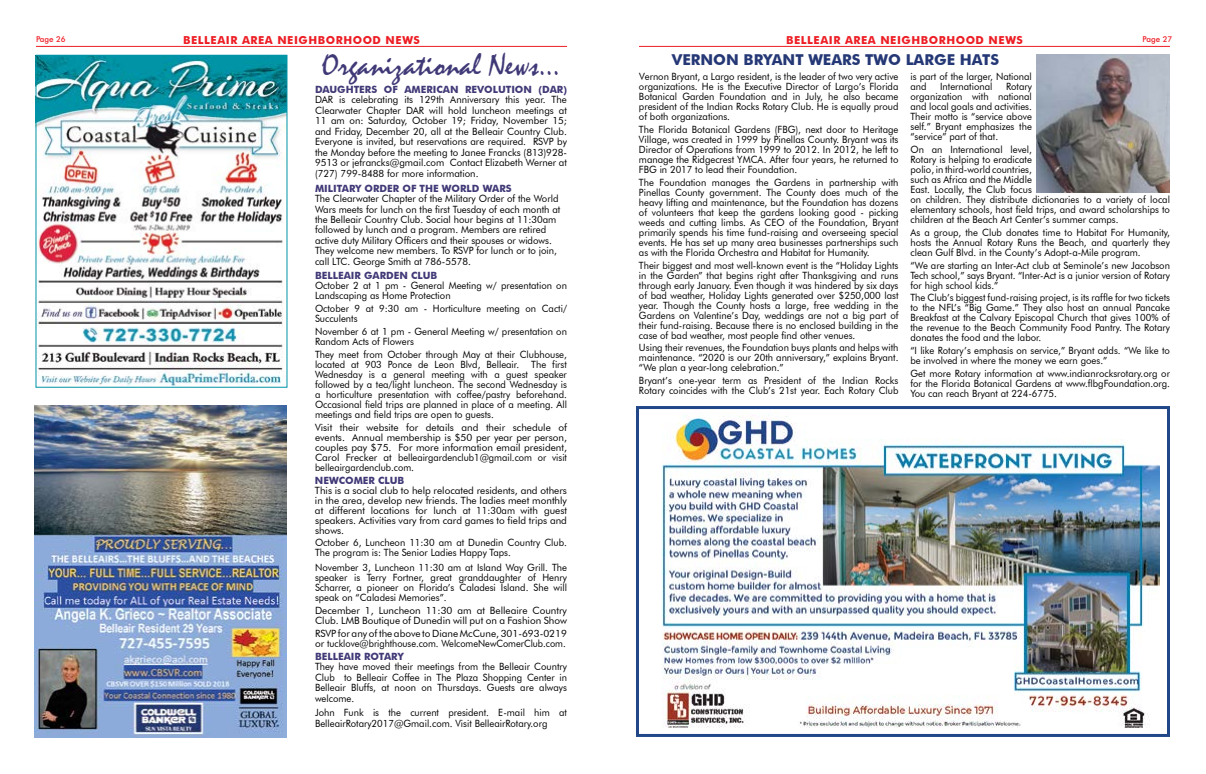
<style>
.page{position:relative;width:1206px;height:774px;background:#fff}
.page>*{position:absolute;margin:0;border:0;box-sizing:border-box;transform-origin:0 0}
.t1{font:32px "Mistral";color:#403977}
.t2{font:700 15px "Futura BT";color:#253876}
.t3{font:700 11px "Futura BT";letter-spacing:.05em;color:#ed1d24}
.t4{font:10px/10px "Futura BT";color:#000;text-align:justify;scale:.95 1}
.t5{font:10px/10px "Futura BT";color:#000;text-align:justify}
.t6{font:10px/10.4px "Futura BT";color:#000;scale:.96 1}
.t7{font:700 10px "Futura BT";color:#403977}
.t8{font:500 8px "Futura BT";color:#ed1d24}
</style>
<div class="page">
<hr style="left:36px;top:46px;width:531px;height:1px;background:#ed1d24">
<hr style="left:639px;top:46px;width:531px;height:1px;background:#ed1d24">
<img style="left:37px;top:57px;width:248px;height:329px">
<div style="left:35px;top:55px;width:252px;height:333px;border:1px solid #0094a7"></div>
<img style="left:35px;top:405px;width:252px;height:333px">
<img style="left:661px;top:415px;width:499px;height:313px">
<div style="left:636px;top:406px;width:534px;height:331px;border:3px solid #214789"></div>
<img style="left:1036px;top:54px;width:134px;height:139px">
<p class="t8" style="left:36px;top:34px;width:31px">Page 26</p>
<p class="t3" style="left:183px;top:34px;width:238px">BELLEAIR AREA NEIGHBORHOOD NEWS</p>
<p class="t3" style="left:786px;top:34px;width:238px">BELLEAIR AREA NEIGHBORHOOD NEWS</p>
<p class="t8" style="left:1143px;top:34px;width:31px">Page 27</p>
<h1 class="t1" style="left:322px;top:46px;width:240px">Organizational News...</h1>
<p class="t7" style="left:315px;top:83px;width:253px">DAUGHTERS OF AMERICAN REVOLUTION (DAR)</p>
<p class="t5" style="left:315px;top:95px;width:254px;line-height:10.5px">DAR is celebrating its 129th Anniversary this year. The Clearwater Chapter DAR will hold luncheon meetings at 11 am on: Saturday, October 19; Friday, November 15; and Friday, December 20, all at the Belleair Country Club.<br>Everyone is invited, but reservations are required. RSVP by the Monday before the meeting to Janee Francks (813)928- 9513 or jefrancks@gmail.com Contact Elizabeth Werner at (727) 799-8488 for more information.</p>
<p class="t7" style="left:315px;top:182px;width:198px">MILITARY ORDER OF THE WORLD WARS</p>
<p class="t6" style="left:315px;top:193px;width:257px">The Clearwater Chapter of the Military Order of the World Wars meets for lunch on the first Tuesday of each month at the Belleair Country Club. Social hour begins at 11:30am followed by lunch and a program. Members are retired active duty Military Officers and their spouses or widows.<br>They welcome new members. To RSVP for lunch or to join, call LTC. George Smith at 786-5578.</p>
<p class="t7" style="left:315px;top:269px;width:124px">BELLEAIR GARDEN CLUB</p>
<p class="t4" style="left:315px;top:280px;width:267px">October 2 at 1 pm - General Meeting w/ presentation on<br>Landscaping as Home Protection</p>
<p class="t4" style="left:315px;top:303px;width:267px">October 9 at 9:30 am - Horticulture meeting on Cacti/<br>Succulents</p>
<p class="t4" style="left:315px;top:326px;width:267px">November 6 at 1 pm - General Meeting w/ presentation on<br>Random Acts of Flowers</p>
<p class="t4" style="left:315px;top:349px;width:267px">They meet from October through May at their Clubhouse, located at 903 Ponce de Leon Blvd, Belleair. The first Wednesday is a general meeting with a guest speaker followed by a tea/light luncheon. The second Wednesday is a horticulture presentation with coffee/pastry beforehand.<br>Occasional field trips are planned in place of a meeting. All meetings and field trips are open to guests.</p>
<p class="t5" style="left:315px;top:422px;width:253px">Visit their website for details and their schedule of events. Annual membership is $50 per year per person, couples pay $75. For more information email president, Carol Frecker at belleairgardenclub1@gmail.com or visit belleairgardenclub.com.</p>
<p class="t7" style="left:315px;top:474px;width:91px">NEWCOMER CLUB</p>
<p class="t5" style="left:315px;top:485px;width:254px">This is a social club to help relocated residents, and others in the area, develop new friends. The ladies meet monthly at different locations for lunch at 11:30am with guest speakers. Activities vary from card games to field trips and shows.</p>
<p class="t4" style="left:315px;top:538px;width:267px">October 6, Luncheon 11:30 am at Dunedin Country Club.<br>The program is: The Senior Ladies Happy Taps.</p>
<p class="t4" style="left:315px;top:562px;width:267px">November 3, Luncheon 11:30 am at Island Way Grill. The speaker is Terry Fortner, great granddaughter of Henry Scharrer, a pioneer on Florida’s Caladesi Island. She will speak on “Caladesi Memories”.</p>
<p class="t5" style="left:315px;top:605px;width:254px">December 1, Luncheon 11:30 am at Belleaire Country<br>Club. LMB Boutique of Dunedin will put on a Fashion Show</p>
<p class="t5" style="left:315px;top:628px;width:254px">RSVP for any of the above to Diane McCune, 301-693-0219 or tucklove@brighthouse.com. WelcomeNewComerClub.com.</p>
<p class="t7" style="left:315px;top:650px;width:90px">BELLEAIR ROTARY</p>
<p class="t4" style="left:315px;top:662px;width:267px;line-height:10.4px">They have moved their meetings from the Belleair Country Club to Belleair Coffee in The Plaza Shopping Center in Belleair Bluffs, at noon on Thursdays. Guests are always welcome.</p>
<p class="t4" style="left:315px;top:708px;width:267px;line-height:10.4px">John Funk is the current president. E-mail him at<br>BelleairRotary2017@Gmail.com. Visit BelleairRotary.org</p>
<h2 class="t2" style="left:672px;top:51px;width:329px">VERNON BRYANT WEARS TWO LARGE HATS</h2>
<p class="t5" style="left:639px;top:71px;width:261px">Vernon Bryant, a Largo resident, is the leader of two very active organizations. He is the Executive Director of Largo’s Florida Botanical Garden Foundation and in July, he also became president of the Indian Rocks Rotary Club. He is equally proud of both organizations.</p>
<p class="t4" style="left:639px;top:124px;width:275px">The Florida Botanical Gardens (FBG), next door to Heritage Village, was created in 1999 by Pinellas County. Bryant was its Director of Operations from 1999 to 2012. In 2012, he left to manage the Ridgecrest YMCA. After four years, he returned to FBG in 2017 to lead their Foundation.</p>
<p class="t4" style="left:639px;top:177px;width:275px">The Foundation manages the Gardens in partnership with Pinellas County government. The County does much of the heavy lifting and maintenance, but the Foundation has dozens of volunteers that keep the gardens looking good - picking weeds and cutting limbs. As CEO of the Foundation, Bryant primarily spends his time fund-raising and overseeing special events. He has set up many area businesses partnerships such as with the Florida Orchestra and Habitat for Humanity.</p>
<p class="t4" style="left:639px;top:260px;width:275px">Their biggest and most well-known event is the “Holiday Lights in the Garden” that begins right after Thanksgiving and runs through early January. Even though it was hindered by six days of bad weather, Holiday Lights generated over $250,000 last year. Though the County hosts a large, free wedding in the Gardens on Valentine’s Day, weddings are not a big part of their fund-raising. Because there is no enclosed building in the case of bad weather, most people find other venues.</p>
<p class="t4" style="left:639px;top:343px;width:275px">Using their revenues, the Foundation buys plants and helps with maintenance. “2020 is our 20th anniversary,” explains Bryant. “We plan a year-long celebration.”</p>
<p class="t4" style="left:639px;top:376px;width:275px">Bryant’s one-year term as President of the Indian Rocks<br>Rotary coincides with the Club’s 21st year. Each Rotary Club</p>
<p class="t4" style="left:910px;top:71px;width:129px">is part of the larger, National and</p>
<p class="t4" style="left:940px;top:81px;width:57px">International</p>
<p class="t4" style="left:910px;top:81px;width:129px;text-indent:96px">Rotary organization with national and local goals and activities.<br>Their motto is “service above self.” Bryant emphasizes the “service” part of that.</p>
<p class="t4" style="left:910px;top:144px;width:275px;text-align:left">On an International level,<br>Rotary is helping to eradicate<br>polio, in third-world countries,<br>such as Africa and the Middle<br>East. Locally, the Club focus<br>on children. They distribute dictionaries to a variety of local elementary schools, host field trips, and award scholarships to children at the Beach Art Center’s summer camps.</p>
<p class="t4" style="left:910px;top:227px;width:275px">As a group, the Club donates time to Habitat For Humanity, hosts the Annual Rotary Runs the Beach, and quarterly they clean Gulf Blvd. in the County’s Adopt-a-Mile program.</p>
<p class="t4" style="left:910px;top:260px;width:275px">“We are starting an Inter-Act club at Seminole’s new Jacobson Tech school,” says Bryant. “Inter-Act is a junior version of Rotary for high school kids.”</p>
<p class="t4" style="left:910px;top:293px;width:275px">The Club’s biggest fund-raising project, is its raffle for two tickets to the NFL’s “Big Game.” They also host an annual Pancake Breakfast at the Calvary Episcopal Church that gives 100% of the revenue to the Beach Community Food Pantry. The Rotary donates the food and the labor.</p>
<p class="t4" style="left:910px;top:346px;width:275px">“I like Rotary’s emphasis on service,” Bryant adds. “We like to be involved in where the money we earn goes.”</p>
<p class="t4" style="left:910px;top:369px;width:275px">Get more Rotary information at www.indianrocksrotary.org or for the Florida Botanical Gardens at www.flbgFoundation.org.<br>You can reach Bryant at 224-6775.</p>
</div>
